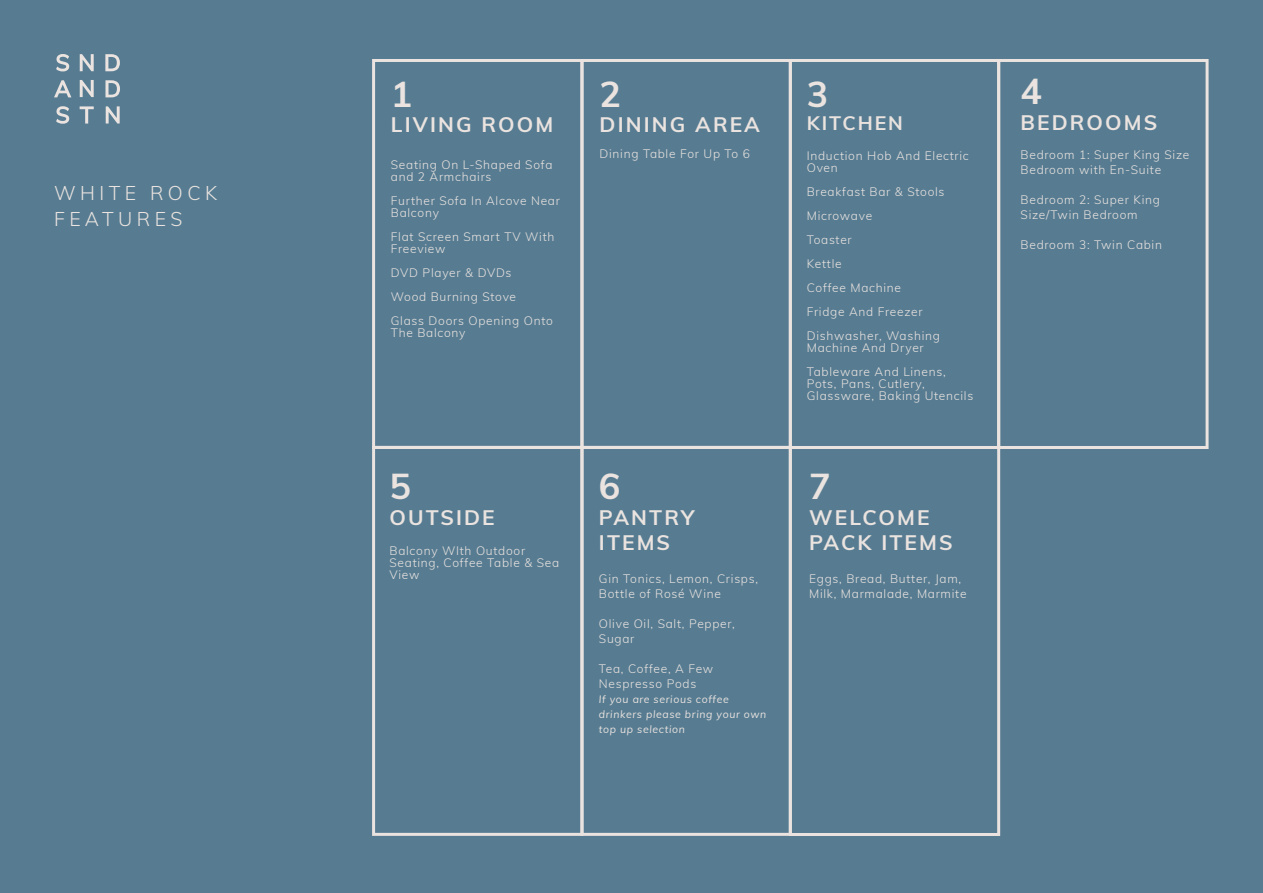
<style>
.page{position:relative;width:1263px;height:893px;background:#577c92}
.page>*{position:absolute;margin:0;border:0;box-sizing:border-box;transform-origin:0 0}
.t1{font:700 36px "Muli";color:#eae3df}
.t2{font:700 21px/25.2px "Muli";letter-spacing:.1em;color:#eae3df}
.t3{font:300 19.5px/25.5px "Muli";letter-spacing:.23em;color:#eae3df}
.t4{font:700 19.5px "Muli";letter-spacing:.1em;color:#eae3df}
.t5{font:300 12px/24px "Muli";letter-spacing:.06em;color:#eae3df}
.t6{font:italic 10.5px/15px "Muli";letter-spacing:.06em;color:#eae3df}
</style>
<div class="page">
<div style="left:789px;top:59px;width:211px;height:390px;border:3px solid #eae3df"></div>
<div style="left:372px;top:59px;width:211px;height:390px;border:3px solid #eae3df"></div>
<div style="left:580px;top:59px;width:212px;height:390px;border:3px solid #eae3df"></div>
<div style="left:997px;top:59px;width:211px;height:390px;border:3px solid #eae3df"></div>
<div style="left:372px;top:446px;width:211px;height:390px;border:3px solid #eae3df"></div>
<div style="left:580px;top:446px;width:212px;height:390px;border:3px solid #eae3df"></div>
<div style="left:789px;top:446px;width:211px;height:390px;border:3px solid #eae3df"></div>
<svg style="left:56px;top:54px;width:13px;height:17px"></svg>
<svg style="left:56px;top:106px;width:13px;height:18px"></svg>
<svg style="left:105px;top:54px;width:15px;height:17px"></svg>
<svg style="left:80px;top:54px;width:14px;height:17px"></svg>
<svg style="left:80px;top:80px;width:14px;height:17px"></svg>
<svg style="left:54px;top:80px;width:17px;height:17px"></svg>
<svg style="left:105px;top:80px;width:15px;height:17px"></svg>
<svg style="left:80px;top:106px;width:14px;height:18px"></svg>
<svg style="left:106px;top:106px;width:14px;height:18px"></svg>
<h3 class="t3" style="left:54px;top:180px;width:165px">WHITE ROCK<br>FEATURES</h3>
<h1 class="t1" style="left:391px;top:67px;width:23px">1</h1>
<h2 class="t2" style="left:391px;top:111px;width:164px">LIVING ROOM</h2>
<p class="t5" style="left:391px;top:158px;width:163px;line-height:12px">Seating On L-Shaped Sofa and 2 Armchairs</p>
<p class="t5" style="left:391px;top:194px;width:171px;line-height:12px">Further Sofa In Alcove Near<br>Balcony</p>
<p class="t5" style="left:391px;top:230px;width:165px;line-height:12px">Flat Screen Smart TV With<br>Freeview</p>
<p class="t5" style="left:391px;top:260px;width:163px">DVD Player &amp; DVDs<br>Wood Burning Stove<br>Glass Doors Opening Onto</p>
<p class="t5" style="left:391px;top:320px;width:76px">The Balcony</p>
<h1 class="t1" style="left:600px;top:67px;width:23px">2</h1>
<h2 class="t2" style="left:600px;top:111px;width:162px">DINING AREA</h2>
<p class="t5" style="left:600px;top:141px;width:152px">Dining Table For Up To 6</p>
<h1 class="t1" style="left:390px;top:460px;width:23px">5</h1>
<h2 class="t2" style="left:390px;top:503px;width:107px">OUTSIDE</h2>
<p class="t5" style="left:390px;top:544px;width:171px;line-height:12px">Balcony WIth Outdoor<br>Seating, Coffee Table &amp; Sea<br>View</p>
<h1 class="t1" style="left:599px;top:460px;width:23px">6</h1>
<h2 class="t2" style="left:599px;top:503px;width:97px">PANTRY<br>ITEMS</h2>
<p class="t5" style="left:599px;top:570px;width:161px;line-height:15px">Gin Tonics, Lemon, Crisps,<br>Bottle of Rosé Wine</p>
<p class="t5" style="left:599px;top:615px;width:137px;line-height:15px">Olive Oil, Salt, Pepper,<br>Sugar</p>
<p class="t5" style="left:599px;top:660px;width:116px;line-height:15px">Tea, Coffee, A Few<br>Nespresso Pods</p>
<p class="t6" style="left:599px;top:691px;width:169px">If you are serious coffee drinkers please bring your own top up selection</p>
<h1 class="t1" style="left:807px;top:67px;width:23px">3</h1>
<h3 class="t4" style="left:807px;top:109px;width:98px">KITCHEN</h3>
<p class="t5" style="left:807px;top:149px;width:164px;line-height:12px">Induction Hob And Electric<br>Oven</p>
<p class="t5" style="left:807px;top:179px;width:139px">Breakfast Bar &amp; Stools<br>Microwave<br>Toaster<br>Kettle<br>Coffee Machine<br>Fridge And Freezer<br>Dishwasher, Washing</p>
<p class="t5" style="left:807px;top:335px;width:140px">Machine And Dryer<br>Tableware And Linens,</p>
<p class="t5" style="left:807px;top:377px;width:168px;line-height:12px">Pots, Pans, Cutlery,<br>Glassware, Baking Utencils</p>
<h1 class="t1" style="left:809px;top:460px;width:23px">7</h1>
<h2 class="t2" style="left:809px;top:503px;width:145px">WELCOME<br>PACK ITEMS</h2>
<p class="t5" style="left:809px;top:570px;width:159px;line-height:15px">Eggs, Bread, Butter, Jam,<br>Milk, Marmalade, Marmite</p>
<h1 class="t1" style="left:1020px;top:65px;width:23px">4</h1>
<h2 class="t2" style="left:1020px;top:108px;width:138px">BEDROOMS</h2>
<p class="t5" style="left:1020px;top:147px;width:170px;line-height:15px">Bedroom 1: Super King Size<br>Bedroom with En-Suite</p>
<p class="t5" style="left:1020px;top:192px;width:141px;line-height:15px">Bedroom 2: Super King<br>Size/Twin Bedroom</p>
<p class="t5" style="left:1020px;top:232px;width:143px">Bedroom 3: Twin Cabin</p>
</div>
